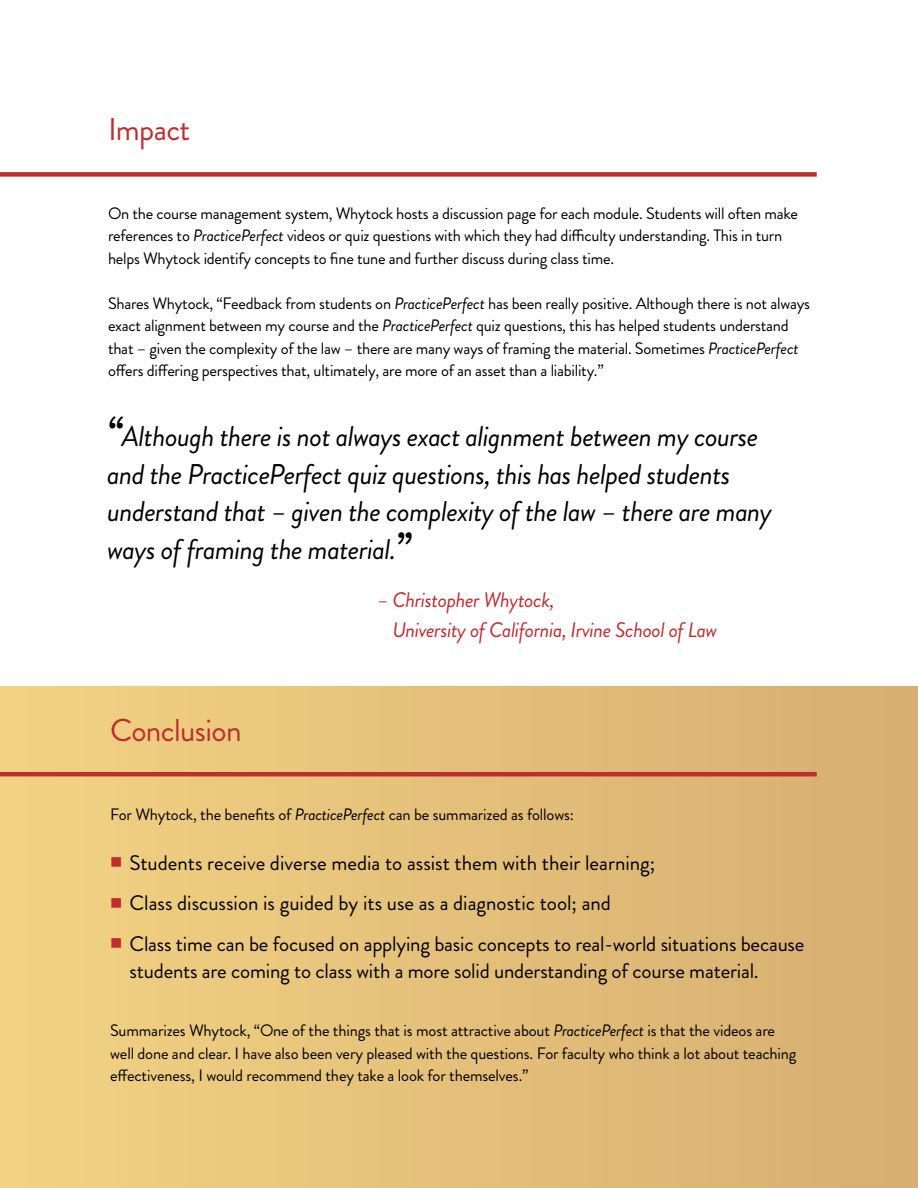
<style>
.page{position:relative;width:918px;height:1188px;background:#fff}
.page>*{position:absolute;margin:0;border:0;box-sizing:border-box;transform-origin:0 0}
.t1{font:31.5px "Brandon Grotesque";letter-spacing:-.02em;color:#bf2d2e}
.t2{font:italic 28.5px/37.5px "Brandon Grotesque";letter-spacing:-.02em;color:#000}
.t3{font:21px/27px "Brandon Grotesque";letter-spacing:-.01em;color:#000}
.t4{font:italic 21px/30px "Brandon Grotesque";letter-spacing:-.02em;color:#bf2d2e}
.t5{font:16.5px/22.5px "Brandon Grotesque";letter-spacing:-.015em;color:#000}
.s1{font-style:italic}
.s2{font-weight:700;font-size:42px}
.s3{color:#bf2d2e}
</style>
<div class="page">
<div style="left:0;top:687px;width:918px;height:501px;background:linear-gradient(to right,#f2d383,#d6ae71)"></div>
<div style="left:0;top:172px;width:817px;height:5px;background:#bf2d2e"></div>
<hr style="left:0;top:772px;width:817px;height:4px;background:#bf2d2e">
<h1 class="t1" style="left:108px;top:108px;width:84px">Impact</h1>
<p class="t5" style="left:108px;top:202px;width:692px">On the course management system, Whytock hosts a discussion page for each module. Students will often make references to <span class="s1">PracticePerfect</span> videos or quiz questions with which they had difficulty understanding. This in turn helps Whytock identify concepts to fine tune and further discuss during class time.</p>
<p class="t5" style="left:108px;top:292px;width:704px">Shares Whytock, “Feedback from students on <span class="s1">PracticePerfect</span> has been really positive. Although there is not always exact alignment between my course and the <span class="s1">PracticePerfect</span> quiz questions, this has helped students understand that – given the complexity of the law – there are many ways of framing the material. Sometimes <span class="s1">PracticePerfect </span>offers differing perspectives that, ultimately, are more of an asset than a liability.”</p>
<h2 class="t2" style="left:107px;top:418px;width:666px"><span class="s2">“</span>Although there is not always exact alignment between my course and the PracticePerfect quiz questions, this has helped students understand that – given the complexity of the law – there are many ways of framing the material.<span class="s2">”</span></h2>
<p class="t4" style="left:392px;top:585px;width:327px;text-indent:-15px">– Christopher Whytock,<br>University of California, Irvine School of Law</p>
<h1 class="t1" style="left:110px;top:709px;width:133px">Conclusion</h1>
<p class="t5" style="left:110px;top:803px;width:465px">For Whytock, the benefits of <span class="s1">PracticePerfect</span> can be summarized as follows:</p>
<p class="t3" style="left:110px;top:849px;width:547px"><span class="s3">■</span> Students receive diverse media to assist them with their learning;</p>
<p class="t3" style="left:110px;top:890px;width:502px"><span class="s3">■</span> Class discussion is guided by its use as a diagnostic tool; and</p>
<p class="t3" style="left:130px;top:930px;width:676px;text-indent:-19px"><span class="s3">■</span> Class time can be focused on applying basic concepts to real-world situations because students are coming to class with a more solid understanding of course material.</p>
<p class="t5" style="left:110px;top:1019px;width:688px">Summarizes Whytock, “One of the things that is most attractive about <span class="s1">PracticePerfect</span> is that the videos are well done and clear. I have also been very pleased with the questions. For faculty who think a lot about teaching effectiveness, I would recommend they take a look for themselves.”</p>
</div>
